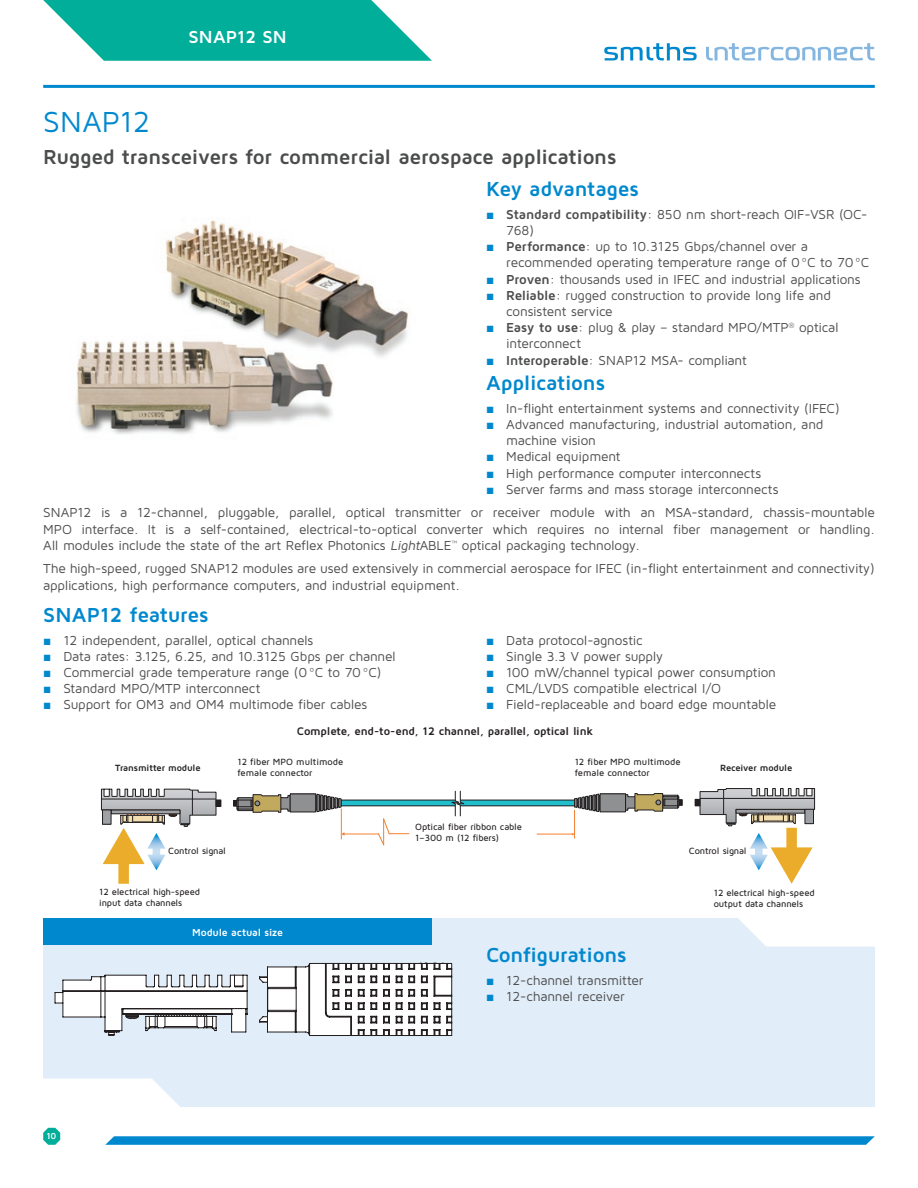
<style>
.page{position:relative;width:918px;height:1188px;background:#fff}
.page>*{position:absolute;margin:0;border:0;box-sizing:border-box;transform-origin:0 0}
.Heading_2_span{font:30px "Maven Pro";color:#0088ce}
.Heading_3B_span{font:700 21px "Maven Pro";letter-spacing:-.015em;color:#4b4c4d}
.Heading_3{font:700 21px "Maven Pro";letter-spacing:-.015em;color:#0088ce}
.Heading_3_span{font:700 21px "Maven Pro";letter-spacing:-.005em;color:#0088ce}
.Heading_Cover_4{font:700 18px "Maven Pro";color:#fff}
.Text_span{font:13.5px/16.2px "Maven Pro";letter-spacing:-.015em;color:#4b4c4d}
.t1{font:700 11.4px "Maven Pro";letter-spacing:-.02em;color:#231f20}
.t2{font:700 10.5px "Maven Pro";letter-spacing:-.015em;color:#fff}
.t3{font:500 9.3px/11.2px "Maven Pro";letter-spacing:-.005em;color:#231f20}
.t4{font:700 9.3px "Maven Pro";letter-spacing:-.015em;color:#231f20}
.t5{font:700 9px "Maven Pro";color:#fff}
.s1{font-family:"Arial";color:#0088ce}
.s2{font-weight:700}
.s3{font-style:italic}
</style>
<div class="page">
<svg style="left:105px;top:1136px;width:770px;height:9px"></svg>
<hr style="left:45px;top:85px;width:828px;height:3px;background:#0088ce">
<svg style="left:604px;top:43px;width:93px;height:17px"></svg>
<svg style="left:706px;top:43px;width:169px;height:17px"></svg>
<img style="left:76px;top:219px;width:333px;height:216px">
<div style="left:43px;top:918px;width:832px;height:189px;background:#e1edf8"></div>
<svg style="left:43px;top:1128px;width:17px;height:17px"></svg>
<svg style="left:43px;top:0;width:389px;height:61px"></svg>
<svg style="left:55px;top:975px;width:192px;height:61px"></svg>
<svg style="left:259px;top:963px;width:193px;height:73px"></svg>
<svg style="left:738px;top:918px;width:137px;height:29px"></svg>
<svg style="left:43px;top:1078px;width:137px;height:29px"></svg>
<div style="left:341px;top:800px;width:234px;height:6px;background:#21bece"></div>
<div style="left:341px;top:800px;width:234px;height:6px;border:1px solid #231f20"></div>
<svg style="left:315px;top:793px;width:27px;height:20px"></svg>
<div style="left:290px;top:794px;width:26px;height:18px;background:#8e9092"></div>
<div style="left:290px;top:794px;width:26px;height:18px;border:1px solid #231f20"></div>
<svg style="left:233px;top:794px;width:58px;height:19px"></svg>
<div style="left:600px;top:794px;width:26px;height:18px;background:#8e9092"></div>
<div style="left:600px;top:793px;width:26px;height:19px;border:1px solid #231f20"></div>
<svg style="left:625px;top:793px;width:58px;height:19px"></svg>
<svg style="left:448px;top:791px;width:17px;height:25px"></svg>
<svg style="left:695px;top:788px;width:120px;height:38px"></svg>
<div style="left:805px;top:809px;width:9px;height:15px;background:#9ea1a5"></div>
<div style="left:805px;top:809px;width:9px;height:15px;border:1px solid #231f20"></div>
<div style="left:118px;top:858px;width:11px;height:26px;background:#eaac2a"></div>
<svg style="left:101px;top:789px;width:120px;height:81px"></svg>
<div style="left:786px;top:828px;width:11px;height:26px;background:#eaac2a"></div>
<svg style="left:750px;top:833px;width:63px;height:51px"></svg>
<hr style="left:341px;top:809px;width:1px;height:30px;background:#f48031">
<hr style="left:344px;top:834px;width:35px;height:1px;background:#f48031">
<svg style="left:378px;top:818px;width:31px;height:27px"></svg>
<hr style="left:537px;top:834px;width:36px;height:1px;background:#f48031">
<svg style="left:572px;top:793px;width:28px;height:45px"></svg>
<div style="left:43px;top:918px;width:389px;height:27px;background:#0088ce"></div>
<p class="Heading_Cover_4" style="left:188px;top:25px;width:100px">SNAP12 SN</p>
<p class="Heading_2_span" style="left:43px;top:103px;width:109px">SNAP12</p>
<p class="Heading_3B_span" style="left:43px;top:143px;width:575px">Rugged transceivers for commercial aerospace applications</p>
<p class="Heading_3" style="left:486px;top:175px;width:154px">Key advantages</p>
<p class="Text_span" style="left:506px;top:206px;width:363px;text-indent:-20px"><span class="s1">■</span> <span class="s2">Standard compatibility</span>: 850 nm short-reach OIF-VSR (OC-<br>768)</p>
<p class="Text_span" style="left:506px;top:238px;width:365px;text-indent:-20px"><span class="s1">■</span> <span class="s2">Performance</span>: up to 10.3125 Gbps/channel over a recommended operating temperature range of 0ºC to 70ºC</p>
<p class="Text_span" style="left:486px;top:270px;width:376px"><span class="s1">■</span> <span class="s2">Proven</span>: thousands used in IFEC and industrial applications</p>
<p class="Text_span" style="left:506px;top:287px;width:326px;text-indent:-20px"><span class="s1">■</span> <span class="s2">Reliable</span>: rugged construction to provide long life and consistent service</p>
<p class="Text_span" style="left:506px;top:319px;width:334px;text-indent:-20px"><span class="s1">■</span> <span class="s2">Easy to use</span>: plug &amp; play – standard MPO/MTP<sup>®</sup> optical interconnect</p>
<p class="Text_span" style="left:486px;top:351px;width:262px"><span class="s1">■</span> <span class="s2">Interoperable</span>: SNAP12 MSA- compliant</p>
<p class="Heading_3" style="left:486px;top:369px;width:121px">Applications</p>
<p class="Text_span" style="left:486px;top:400px;width:355px"><span class="s1">■</span> In-flight entertainment systems and connectivity (IFEC)</p>
<p class="Text_span" style="left:506px;top:416px;width:319px;text-indent:-20px"><span class="s1">■</span> Advanced manufacturing, industrial automation, and machine vision</p>
<p class="Text_span" style="left:486px;top:448px;width:136px"><span class="s1">■</span> Medical equipment</p>
<p class="Text_span" style="left:486px;top:464px;width:277px"><span class="s1">■</span> High performance computer interconnects</p>
<p class="Text_span" style="left:486px;top:481px;width:294px"><span class="s1">■</span> Server farms and mass storage interconnects</p>
<p class="Text_span" style="left:43px;top:504px;width:833px;text-align:justify">SNAP12 is a 12-channel, pluggable, parallel, optical transmitter or receiver module with an MSA-standard, chassis-mountable MPO interface. It is a self-contained, electrical-to-optical converter which requires no internal fiber management or handling.<br>All modules include the state of the art Reflex Photonics <span class="s3">Light</span>ABLE<sup>™</sup> optical packaging technology.</p>
<p class="Text_span" style="left:43px;top:560px;width:833px">The high-speed, rugged SNAP12 modules are used extensively in commercial aerospace for IFEC (in-flight entertainment and connectivity) applications, high performance computers, and industrial equipment.</p>
<p class="Heading_3_span" style="left:43px;top:601px;width:167px">SNAP12 features</p>
<p class="Text_span" style="left:43px;top:632px;width:272px"><span class="s1">■</span> 12 independent, parallel, optical channels</p>
<p class="Text_span" style="left:43px;top:648px;width:354px"><span class="s1">■</span> Data rates: 3.125, 6.25, and 10.3125 Gbps per channel</p>
<p class="Text_span" style="left:43px;top:664px;width:340px"><span class="s1">■</span> Commercial grade temperature range (0ºC to 70ºC)</p>
<p class="Text_span" style="left:43px;top:680px;width:219px"><span class="s1">■</span> Standard MPO/MTP interconnect</p>
<p class="Text_span" style="left:43px;top:696px;width:326px"><span class="s1">■</span> Support for OM3 and OM4 multimode fiber cables</p>
<p class="Text_span" style="left:486px;top:632px;width:158px"><span class="s1">■</span> Data protocol-agnostic</p>
<p class="Text_span" style="left:486px;top:648px;width:179px"><span class="s1">■</span> Single 3.3 V power supply</p>
<p class="Text_span" style="left:486px;top:664px;width:292px"><span class="s1">■</span> 100 mW/channel typical power consumption</p>
<p class="Text_span" style="left:486px;top:680px;width:237px"><span class="s1">■</span> CML/LVDS compatible electrical I/O</p>
<p class="Text_span" style="left:486px;top:696px;width:292px"><span class="s1">■</span> Field-replaceable and board edge mountable</p>
<p class="t1" style="left:297px;top:724px;width:298px">Complete, end-to-end, 12 channel, parallel, optical link</p>
<p class="t3" style="left:238px;top:756px;width:107px">12 fiber MPO multimode female connector</p>
<p class="t3" style="left:575px;top:756px;width:107px">12 fiber MPO multimode female connector</p>
<p class="t4" style="left:115px;top:762px;width:87px">Transmitter module</p>
<p class="t4" style="left:720px;top:762px;width:74px">Receiver module</p>
<p class="t3" style="left:168px;top:845px;width:59px">Control signal</p>
<p class="t3" style="left:99px;top:886px;width:102px">12 electrical high-speed input data channels</p>
<p class="t2" style="left:192px;top:925px;width:92px">Module actual size</p>
<p class="t5" style="left:46px;top:1131px;width:11px">10</p>
<p class="t3" style="left:415px;top:821px;width:108px">Optical fiber ribbon cable<br>1–300 m (12 fibers)</p>
<p class="Heading_3" style="left:486px;top:941px;width:142px">Configurations</p>
<p class="Text_span" style="left:486px;top:972px;width:159px"><span class="s1">■</span> 12-channel transmitter</p>
<p class="Text_span" style="left:486px;top:988px;width:140px"><span class="s1">■</span> 12-channel receiver</p>
<p class="t3" style="left:689px;top:845px;width:59px">Control signal</p>
<p class="t3" style="left:714px;top:887px;width:102px">12 electrical high-speed output data channels</p>
</div>
